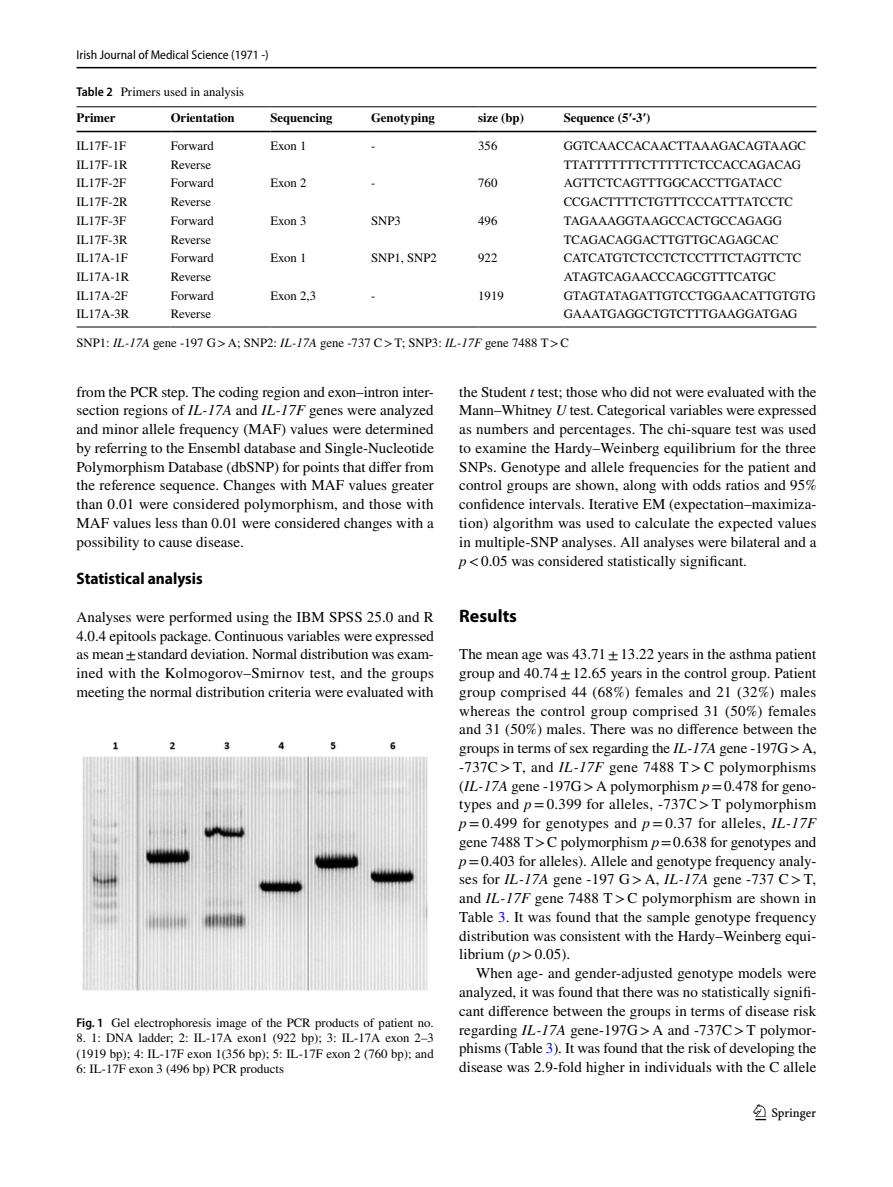
<style>
.page{position:relative;width:893px;height:1187px;background:#fff}
.page>*{position:absolute;margin:0;border:0;box-sizing:border-box;transform-origin:0 0}
.t1{font:22.5px "Springnew Regular 3";color:#000}
.t2{font:700 18px "Myriad Pro";color:#000}
.t3{font:700 semi-condensed 16.5px "Myriad Pro";color:#000}
.t4{font:15px/18.8px "STIX";letter-spacing:.005em;color:#000;text-align:justify}
.t5{font:12.75px/15px "STIX";color:#000;text-align:justify}
.t6{font:700 12.75px "STIX";color:#000}
.t7{font:semi-condensed 12.75px "Myriad Pro";color:#000}
.s1{font-family:"Myriad Pro";font-weight:600;font-stretch:semi-condensed}
.s2{font-family:"Times New Roman"}
.s3{font-style:italic}
.s4{color:#00f}
</style>
<div class="page">
<hr style="left:77px;top:67px;width:739px;height:1px;background:#000">
<hr style="left:77px;top:106px;width:94px;height:1px;background:#000">
<hr style="left:77px;top:131px;width:94px;height:1px;background:#000">
<hr style="left:171px;top:106px;width:99px;height:1px;background:#000">
<hr style="left:171px;top:131px;width:99px;height:1px;background:#000">
<hr style="left:270px;top:106px;width:101px;height:1px;background:#000">
<hr style="left:270px;top:131px;width:101px;height:1px;background:#000">
<hr style="left:371px;top:106px;width:107px;height:1px;background:#000">
<hr style="left:371px;top:131px;width:107px;height:1px;background:#000">
<hr style="left:478px;top:106px;width:86px;height:1px;background:#000">
<hr style="left:478px;top:131px;width:86px;height:1px;background:#000">
<hr style="left:564px;top:106px;width:252px;height:1px;background:#000">
<hr style="left:564px;top:131px;width:252px;height:1px;background:#000">
<hr style="left:270px;top:326px;width:101px;height:1px;background:#000">
<hr style="left:371px;top:326px;width:107px;height:1px;background:#000">
<hr style="left:478px;top:326px;width:86px;height:1px;background:#000">
<hr style="left:77px;top:326px;width:94px;height:1px;background:#000">
<hr style="left:171px;top:326px;width:99px;height:1px;background:#000">
<hr style="left:564px;top:326px;width:252px;height:1px;background:#000">
<img style="left:82px;top:742px;width:346px;height:249px">
<p class="t7" style="left:77px;top:48px;width:194px">Irish Journal of Medical Science (1971 -)</p>
<p class="t5" style="left:77px;top:85px;width:169px"><span class="s1">Table 2</span> Primers used in analysis</p>
<p class="t6" style="left:77px;top:110px;width:41px">Primer</p>
<p class="t6" style="left:171px;top:110px;width:65px">Orientation</p>
<p class="t6" style="left:270px;top:110px;width:64px">Sequencing</p>
<p class="t6" style="left:371px;top:110px;width:65px">Genotyping</p>
<p class="t6" style="left:478px;top:110px;width:47px">size (bp)</p>
<p class="t6" style="left:564px;top:110px;width:88px">Sequence (5<span class="s2">′</span>-3<span class="s2">′</span>)</p>
<p class="t5" style="left:77px;top:139px;width:51px">IL17F-1F</p>
<p class="t5" style="left:171px;top:139px;width:44px">Forward</p>
<p class="t5" style="left:270px;top:139px;width:38px">Exon 1</p>
<p class="t5" style="left:371px;top:139px;width:6px">-</p>
<p class="t5" style="left:478px;top:139px;width:21px">356</p>
<p class="t5" style="left:564px;top:139px;width:244px">GGTCAACCACAACTTAAAGACAGTAAGC</p>
<p class="t5" style="left:77px;top:158px;width:53px">IL17F-1R</p>
<p class="t5" style="left:171px;top:158px;width:42px">Reverse</p>
<p class="t5" style="left:564px;top:158px;width:239px">TTATTTTTTTCTTTTTCTCCACCAGACAG</p>
<p class="t5" style="left:77px;top:176px;width:51px">IL17F-2F</p>
<p class="t5" style="left:171px;top:176px;width:44px">Forward</p>
<p class="t5" style="left:270px;top:176px;width:38px">Exon 2</p>
<p class="t5" style="left:371px;top:176px;width:6px">-</p>
<p class="t5" style="left:478px;top:176px;width:21px">760</p>
<p class="t5" style="left:564px;top:176px;width:220px">AGTTCTCAGTTTGGCACCTTGATACC</p>
<p class="t5" style="left:77px;top:195px;width:53px">IL17F-2R</p>
<p class="t5" style="left:171px;top:195px;width:42px">Reverse</p>
<p class="t5" style="left:564px;top:195px;width:231px">CCGACTTTTCTGTTTCCCATTTATCCTC</p>
<p class="t5" style="left:77px;top:214px;width:51px">IL17F-3F</p>
<p class="t5" style="left:171px;top:214px;width:44px">Forward</p>
<p class="t5" style="left:270px;top:214px;width:38px">Exon 3</p>
<p class="t5" style="left:371px;top:214px;width:31px">SNP3</p>
<p class="t5" style="left:478px;top:214px;width:21px">496</p>
<p class="t5" style="left:564px;top:214px;width:220px">TAGAAAGGTAAGCCACTGCCAGAGG</p>
<p class="t5" style="left:77px;top:232px;width:53px">IL17F-3R</p>
<p class="t5" style="left:171px;top:232px;width:42px">Reverse</p>
<p class="t5" style="left:564px;top:232px;width:216px">TCAGACAGGACTTGTTGCAGAGCAC</p>
<p class="t5" style="left:77px;top:251px;width:53px">IL17A-1F</p>
<p class="t5" style="left:171px;top:251px;width:44px">Forward</p>
<p class="t5" style="left:270px;top:251px;width:38px">Exon 1</p>
<p class="t5" style="left:371px;top:251px;width:67px">SNP1, SNP2</p>
<p class="t5" style="left:478px;top:251px;width:21px">922</p>
<p class="t5" style="left:564px;top:251px;width:239px">CATCATGTCTCCTCTCCTTTCTAGTTCTC</p>
<p class="t5" style="left:77px;top:270px;width:54px">IL17A-1R</p>
<p class="t5" style="left:171px;top:270px;width:42px">Reverse</p>
<p class="t5" style="left:564px;top:270px;width:214px">ATAGTCAGAACCCAGCGTTTCATGC</p>
<p class="t5" style="left:77px;top:289px;width:53px">IL17A-2F</p>
<p class="t5" style="left:171px;top:289px;width:44px">Forward</p>
<p class="t5" style="left:270px;top:289px;width:47px">Exon 2,3</p>
<p class="t5" style="left:371px;top:289px;width:6px">-</p>
<p class="t5" style="left:478px;top:289px;width:27px">1919</p>
<p class="t5" style="left:564px;top:289px;width:253px">GTAGTATAGATTGTCCTGGAACATTGTGTG</p>
<p class="t5" style="left:77px;top:307px;width:54px">IL17A-3R</p>
<p class="t5" style="left:171px;top:307px;width:42px">Reverse</p>
<p class="t5" style="left:564px;top:307px;width:235px">GAAATGAGGCTGTCTTTGAAGGATGAG</p>
<p class="t5" style="left:77px;top:336px;width:494px">SNP1: <span class="s3">IL-17A</span> gene -197 G&gt;A; SNP2: <span class="s3">IL-17A</span> gene -737 C&gt;T; SNP3: <span class="s3">IL-17F</span> gene 7488 T&gt;C</p>
<p class="t4" style="left:77px;top:383px;width:359px">from the PCR step. The coding region and exon–intron inter&shy;section regions of <span class="s3">IL-17A</span> and <span class="s3">IL-17F</span> genes were analyzed and minor allele frequency (MAF) values were determined by referring to the Ensembl database and Single-Nucleotide Polymorphism Database (dbSNP) for points that differ from the reference sequence. Changes with MAF values greater than 0.01 were considered polymorphism, and those with MAF values less than 0.01 were considered changes with a possibility to cause disease.</p>
<p class="t3" style="left:77px;top:569px;width:128px">Statistical analysis</p>
<p class="t4" style="left:77px;top:608px;width:359px">Analyses were performed using the IBM SPSS 25.0 and R 4.0.4 epitools package. Continuous variables were expressed as mean±standard deviation. Normal distribution was exam&shy;ined with the Kolmogorov–Smirnov test, and the groups meeting the normal distribution criteria were evaluated with</p>
<p class="t5" style="left:77px;top:1016px;width:359px"><span class="s1">Fig. 1</span> Gel electrophoresis image of the PCR products of patient no.</p>
<p class="t5" style="left:77px;top:1031px;width:359px">8. 1: DNA ladder; 2: IL-17A exon1 (922 bp); 3: IL-17A exon 2–3 (1919 bp); 4: IL-17F exon 1(356 bp); 5: IL-17F exon 2 (760 bp); and 6: IL-17F exon 3 (496 bp) PCR products</p>
<p class="t4" style="left:459px;top:383px;width:359px">the Student <span class="s3">t</span> test; those who did not were evaluated with the Mann–Whitney <span class="s3">U</span> test. Categorical variables were expressed as numbers and percentages. The chi-square test was used to examine the Hardy–Weinberg equilibrium for the three SNPs. Genotype and allele frequencies for the patient and control groups are shown, along with odds ratios and 95% confidence intervals. Iterative EM (expectation–maximiza&shy;tion) algorithm was used to calculate the expected values in multiple-SNP analyses. All analyses were bilateral and a <span class="s3">p</span>&lt;0.05 was considered statistically significant.</p>
<p class="t2" style="left:459px;top:604px;width:59px">Results</p>
<p class="t4" style="left:459px;top:646px;width:359px">The mean age was 43.71±13.22 years in the asthma patient group and 40.74±12.65 years in the control group. Patient group comprised 44 (68%) females and 21 (32%) males whereas the control group comprised 31 (50%) females and 31 (50%) males. There was no difference between the groups in terms of sex regarding the <span class="s3">IL-17A</span> gene -197G&gt;A, -737C&gt;T, and <span class="s3">IL-17F</span> gene 7488 T&gt;C polymorphisms (<span class="s3">IL-17A</span> gene -197G&gt;A polymorphism <span class="s3">p</span>=0.478 for geno&shy;types and <span class="s3">p</span>=0.399 for alleles, -737C&gt;T polymorphism <span class="s3">p</span>=0.499 for genotypes and <span class="s3">p</span> =0.37 for alleles, <span class="s3">IL-17F </span>gene 7488 T&gt;C polymorphism <span class="s3">p</span>=0.638 for genotypes and <span class="s3">p</span>=0.403 for alleles). Allele and genotype frequency analy&shy;ses for <span class="s3">IL-17A</span> gene -197 G &gt; A, <span class="s3">IL-17A</span> gene -737 C&gt;T, and <span class="s3">IL-17F</span> gene 7488 T&gt;C polymorphism are shown in Table <span class="s4">3</span>. It was found that the sample genotype frequency distribution was consistent with the Hardy–Weinberg equi&shy;librium (<span class="s3">p</span>&gt;0.05).</p>
<p class="t4" style="left:459px;top:964px;width:359px;text-indent:17px">When age- and gender-adjusted genotype models were analyzed, it was found that there was no statistically signifi&shy;cant difference between the groups in terms of disease risk regarding <span class="s3">IL-17A</span> gene-197G&gt;A and -737C&gt;T polymor&shy;phisms (Table <span class="s4">3</span>). It was found that the risk of developing the disease was 2.9-fold higher in individuals with the C allele</p>
<h1 class="t1" style="left:755px;top:1104px;width:62px">1 3</h1>
</div>
